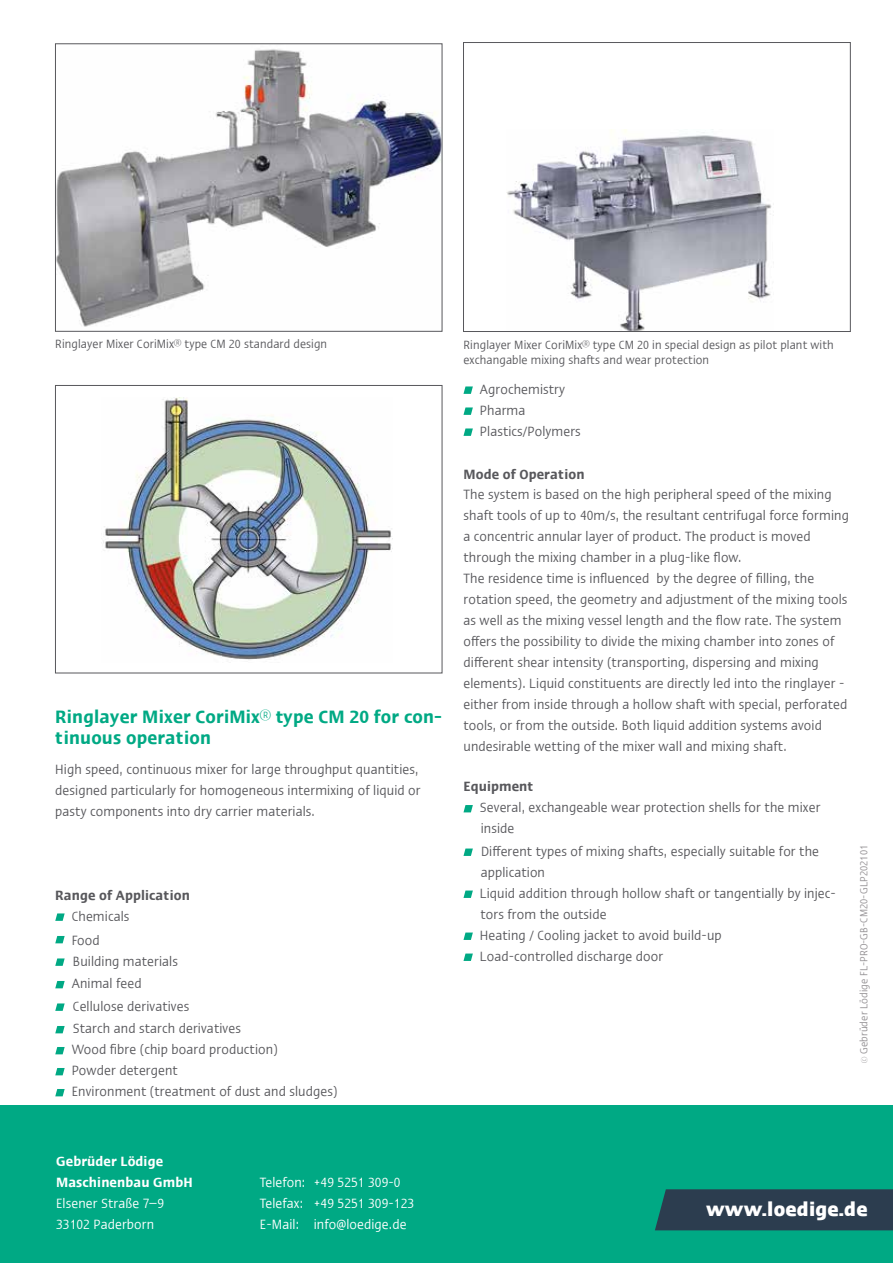
<style>
.page{position:relative;width:893px;height:1263px;background:#fff}
.page>*{position:absolute;margin:0;border:0;box-sizing:border-box;transform-origin:0 0}
.t1{font:700 condensed 19.5px "Ergo Com";letter-spacing:.01em;color:#fff}
.t2{font:600 condensed 18px/21px "Ergo Com";letter-spacing:.01em;color:#00a984}
.t3{font:condensed 13.5px/21px "Ergo Com";letter-spacing:.01em;color:#58585c}
.t4{font:condensed 13.5px/21px "Ergo Com";letter-spacing:.01em;color:#fff}
.t5{font:600 condensed 13.5px "Ergo Com";letter-spacing:.01em;color:#58585c}
.t6{font:600 condensed 13.5px/21px "Ergo Com";letter-spacing:.01em;color:#fff}
.t7{font:condensed 12px/15px "Ergo Com";letter-spacing:.01em;color:#58585c}
.t8{font:condensed 10.5px "Ergo Com";letter-spacing:.01em;color:#939093}
.s1{font-weight:400}
</style>
<div class="page">
<div style="left:0;top:1106px;width:893px;height:157px;background:#00a984"></div>
<div style="left:655px;top:1189px;width:238px;height:41px;background:#2c3d4f"></div>
<svg style="left:55px;top:913px;width:10px;height:8px"></svg>
<svg style="left:55px;top:936px;width:10px;height:7px"></svg>
<svg style="left:55px;top:958px;width:10px;height:8px"></svg>
<svg style="left:55px;top:981px;width:10px;height:7px"></svg>
<svg style="left:55px;top:1003px;width:10px;height:8px"></svg>
<svg style="left:55px;top:1026px;width:10px;height:7px"></svg>
<svg style="left:55px;top:1047px;width:10px;height:7px"></svg>
<svg style="left:55px;top:1068px;width:10px;height:7px"></svg>
<svg style="left:55px;top:1089px;width:10px;height:7px"></svg>
<svg style="left:463px;top:386px;width:10px;height:8px"></svg>
<svg style="left:463px;top:407px;width:10px;height:8px"></svg>
<svg style="left:463px;top:428px;width:10px;height:8px"></svg>
<svg style="left:463px;top:805px;width:10px;height:7px"></svg>
<svg style="left:463px;top:848px;width:10px;height:8px"></svg>
<svg style="left:463px;top:890px;width:10px;height:8px"></svg>
<svg style="left:463px;top:932px;width:10px;height:8px"></svg>
<svg style="left:463px;top:953px;width:10px;height:8px"></svg>
<img style="left:57px;top:49px;width:383px;height:278px">
<img style="left:506px;top:130px;width:266px;height:200px">
<div style="left:463px;top:42px;width:387px;height:290px;border:1px solid #58585c"></div>
<img style="left:103px;top:397px;width:289px;height:263px">
<div style="left:55px;top:385px;width:387px;height:288px;border:1px solid #58585c"></div>
<p class="t7" style="left:55px;top:336px;width:273px">Ringlayer Mixer CoriMix® type CM 20 standard design</p>
<p class="t7" style="left:463px;top:336px;width:372px">Ringlayer Mixer CoriMix® type CM 20 in special design as pilot plant with exchangable mixing shafts and wear protection</p>
<h2 class="t2" style="left:55px;top:705px;width:388px">Ringlayer Mixer CoriMix<span class="s1">®</span> type CM 20 for con&shy;tinuous operation</h2>
<p class="t3" style="left:55px;top:758px;width:367px">High speed, continuous mixer for large throughput quantities, designed particularly for homogeneous intermixing of liquid or pasty components into dry carrier materials.</p>
<p class="t5" style="left:55px;top:885px;width:136px">Range of Application</p>
<p class="t3" style="left:72px;top:903px;width:59px;line-height:24px">Chemicals<br>Food</p>
<p class="t3" style="left:72px;top:949px;width:171px;line-height:22.5px">Building materials<br>Animal feed<br>Cellulose derivatives<br>Starch and starch derivatives</p>
<p class="t3" style="left:72px;top:1038px;width:267px">Wood fibre (chip board production)<br>Powder detergent<br>Environment (treatment of dust and sludges)</p>
<p class="t3" style="left:480px;top:378px;width:102px">Agrochemistry<br>Pharma<br>Plastics/Polymers</p>
<p class="t5" style="left:463px;top:465px;width:123px">Mode of Operation</p>
<p class="t3" style="left:463px;top:483px;width:387px">The system is based on the high peripheral speed of the mixing shaft tools of up to 40m/s, the resultant centrifugal force forming a concentric annular layer of product. The product is moved through the mixing chamber in a plug-like flow.<br>The residence time is influenced by the degree of filling, the rotation speed, the geometry and adjustment of the mixing tools as well as the mixing vessel length and the flow rate. The system offers the possibility to divide the mixing chamber into zones of different shear intensity (transporting, dispersing and mixing elements). Liquid constituents are directly led into the ringlayer - either from inside through a hollow shaft with special, perforated tools, or from the outside. Both liquid addition systems avoid undesirable wetting of the mixer wall and mixing shaft.</p>
<p class="t5" style="left:463px;top:777px;width:71px">Equipment</p>
<p class="t3" style="left:480px;top:796px;width:342px">Several, exchangeable wear protection shells for the mixer inside</p>
<p class="t3" style="left:480px;top:840px;width:357px">Different types of mixing shafts, especially suitable for the application<br>Liquid addition through hollow shaft or tangentially by injec&shy;tors from the outside<br>Heating / Cooling jacket to avoid build-up<br>Load-controlled discharge door</p>
<p class="t8" style="left:856px;top:1063px;width:220px;rotate:-90deg">© Gebrüder Lödige FL-PRO-GB-CM20-GLP202101</p>
<p class="t6" style="left:56px;top:1149px;width:138px">Gebrüder Lödige<br>Maschinenbau GmbH</p>
<p class="t4" style="left:56px;top:1191px;width:109px">Elsener Straße 7–9<br>33102 Paderborn</p>
<p class="t4" style="left:260px;top:1170px;width:156px">Telefon: +49 5251 309-0<br>Telefax: +49 5251 309-123<br>E-Mail: info@loedige.de</p>
<h1 class="t1" style="left:706px;top:1195px;width:163px">www.loedige.de</h1>
</div>
